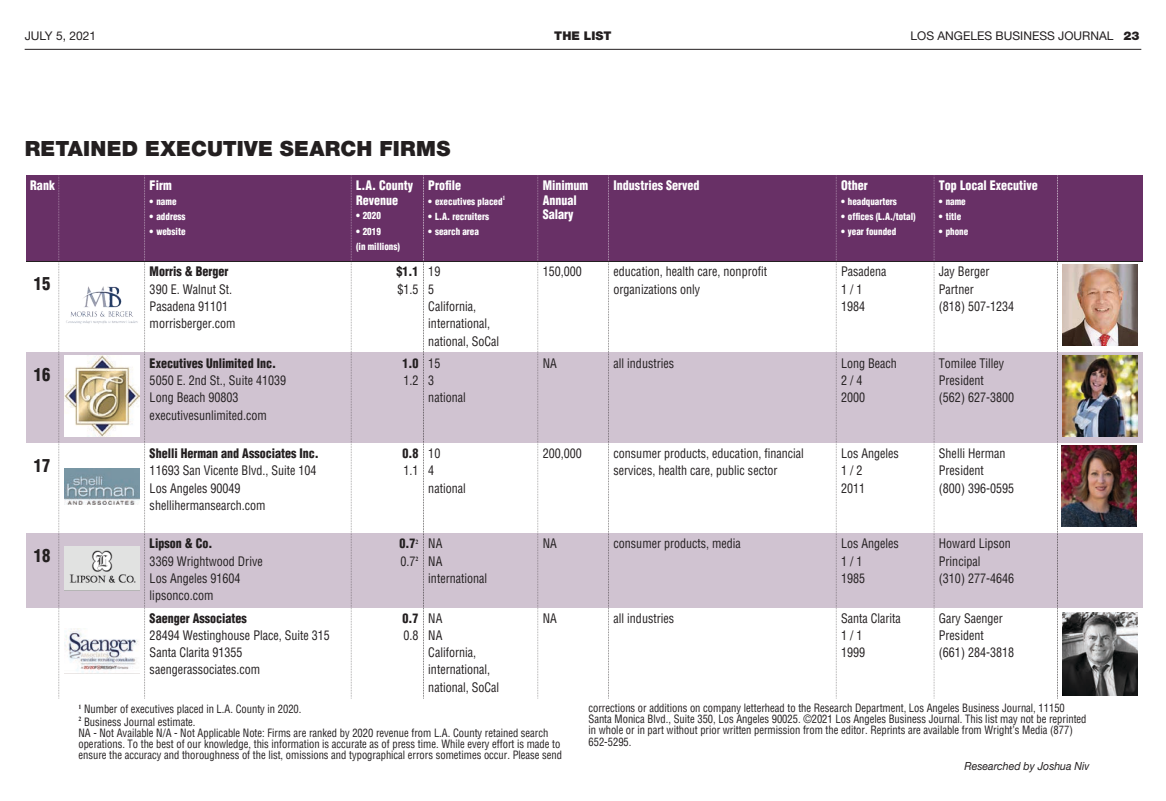
<style>
.page{position:relative;width:1166px;height:801px;background:#fff}
.page>*{position:absolute;margin:0;border:0;box-sizing:border-box;transform-origin:0 0}
.t1{font:900 21px "Helvetica Neue LT Std";letter-spacing:.015em;color:#231f20}
.t2{font:17.55px "Helvetica";color:#231f20;scale:.94 1}
.t3{font:12.75px/17.2px "Helvetica";color:#231f20;scale:.94 1}
.t4{font:12.75px/14.4px "Helvetica";color:#fff;scale:.94 1}
.t5{font:12px "Helvetica Neue LT Std";color:#231f20}
.t6{font:900 12px "Helvetica Neue LT Std";color:#231f20}
.t7{font:11.25px/11.2px "Helvetica";color:#231f20;scale:.94 1}
.t8{font:italic 11.25px "Helvetica Neue LT Std";color:#231f20;scale:.94 1}
.t9{font:9.6px/15.1px "Helvetica";color:#fff;scale:.94 1}
.t10{font:700 6.45px "Times New Roman";color:#fff;scale:.94 1}
.s1{font-weight:900}
</style>
<div class="page">
<hr style="left:25px;top:49px;width:1116px;height:1px;background:#231f20">
<div style="left:26px;top:175px;width:33px;height:86px;background:#683066"></div>
<div style="left:59px;top:175px;width:86px;height:86px;background:#683066"></div>
<div style="left:144px;top:175px;width:207px;height:86px;background:#683066"></div>
<div style="left:351px;top:175px;width:73px;height:86px;background:#683066"></div>
<div style="left:423px;top:175px;width:115px;height:86px;background:#683066"></div>
<div style="left:537px;top:175px;width:72px;height:86px;background:#683066"></div>
<div style="left:608px;top:175px;width:228px;height:86px;background:#683066"></div>
<div style="left:835px;top:175px;width:99px;height:86px;background:#683066"></div>
<div style="left:933px;top:175px;width:124px;height:86px;background:#683066"></div>
<div style="left:1057px;top:175px;width:85px;height:86px;background:#683066"></div>
<div style="left:26px;top:353px;width:33px;height:90px;background:#d0c3d1"></div>
<svg style="left:60px;top:353px;width:84px;height:90px;background:#d6cbd7"></svg>
<div style="left:144px;top:353px;width:207px;height:90px;background:#d0c3d1"></div>
<div style="left:351px;top:353px;width:73px;height:90px;background:#d0c3d1"></div>
<div style="left:423px;top:353px;width:115px;height:90px;background:#d0c3d1"></div>
<div style="left:537px;top:353px;width:72px;height:90px;background:#d0c3d1"></div>
<div style="left:608px;top:353px;width:228px;height:90px;background:#d0c3d1"></div>
<div style="left:835px;top:353px;width:99px;height:90px;background:#d0c3d1"></div>
<div style="left:933px;top:353px;width:124px;height:90px;background:#d0c3d1"></div>
<svg style="left:1058px;top:353px;width:84px;height:90px;background:#c5b9c0"></svg>
<div style="left:26px;top:533px;width:33px;height:74px;background:#d0c3d1"></div>
<div style="left:59px;top:533px;width:86px;height:74px;background:#d0c3d1"></div>
<div style="left:144px;top:533px;width:207px;height:74px;background:#d0c3d1"></div>
<div style="left:351px;top:533px;width:73px;height:74px;background:#d0c3d1"></div>
<div style="left:423px;top:533px;width:115px;height:74px;background:#d0c3d1"></div>
<div style="left:537px;top:533px;width:72px;height:74px;background:#d0c3d1"></div>
<div style="left:608px;top:533px;width:228px;height:74px;background:#d0c3d1"></div>
<div style="left:835px;top:533px;width:99px;height:74px;background:#d0c3d1"></div>
<div style="left:933px;top:533px;width:124px;height:74px;background:#d0c3d1"></div>
<div style="left:1057px;top:533px;width:85px;height:74px;background:#d0c3d1"></div>
<hr style="left:26px;top:261px;width:1116px;height:1px;background:#231f20">
<svg style="left:59px;top:177px;width:1px;height:520px"></svg>
<svg style="left:144px;top:176px;width:1px;height:522px"></svg>
<svg style="left:351px;top:176px;width:1px;height:522px"></svg>
<svg style="left:423px;top:176px;width:1px;height:522px"></svg>
<svg style="left:537px;top:177px;width:1px;height:521px"></svg>
<svg style="left:608px;top:176px;width:1px;height:522px"></svg>
<svg style="left:835px;top:177px;width:1px;height:519px"></svg>
<svg style="left:933px;top:177px;width:1px;height:520px"></svg>
<svg style="left:1057px;top:176px;width:1px;height:522px"></svg>
<img style="left:66px;top:286px;width:72px;height:38px">
<img style="left:64px;top:356px;width:75px;height:80px">
<img style="left:1062px;top:356px;width:75px;height:80px">
<img style="left:64px;top:468px;width:75px;height:36px">
<img style="left:64px;top:546px;width:75px;height:45px">
<img style="left:64px;top:628px;width:75px;height:45px">
<img style="left:1062px;top:265px;width:75px;height:80px">
<img style="left:1061px;top:446px;width:75px;height:80px">
<img style="left:1062px;top:612px;width:75px;height:83px">
<p class="t5" style="left:25px;top:29px;width:73px">JULY 5, 2021</p>
<p class="t6" style="left:554px;top:29px;width:59px">THE LIST</p>
<p class="t5" style="left:910px;top:29px;width:230px">LOS ANGELES BUSINESS JOURNAL <span class="s1">23</span></p>
<h1 class="t1" style="left:25px;top:136px;width:427px">RETAINED EXECUTIVE SEARCH FIRMS</h1>
<p class="t4" style="left:30px;top:178px;width:28px">Rank</p>
<p class="t4" style="left:150px;top:178px;width:25px">Firm</p>
<p class="t9" style="left:150px;top:194px;width:30px">• name</p>
<p class="t9" style="left:150px;top:209px;width:40px">• address</p>
<p class="t9" style="left:150px;top:224px;width:40px">• website</p>
<p class="t4" style="left:356px;top:178px;width:62px">L.A. County<br>Revenue</p>
<p class="t9" style="left:356px;top:208px;width:28px">• 2020</p>
<p class="t9" style="left:356px;top:223px;width:48px">• 2019<br>(in millions)</p>
<p class="t4" style="left:428px;top:178px;width:36px">Profile</p>
<p class="t9" style="left:428px;top:194px;width:80px">• executives placed</p>
<p class="t10" style="left:502px;top:193px;width:5px">1</p>
<p class="t9" style="left:428px;top:209px;width:66px">• L.A. recruiters</p>
<p class="t9" style="left:428px;top:224px;width:55px">• search area</p>
<p class="t4" style="left:543px;top:178px;width:50px">Minimum<br>Annual<br>Salary</p>
<p class="t4" style="left:613px;top:178px;width:93px">Industries Served</p>
<p class="t4" style="left:841px;top:178px;width:30px">Other</p>
<p class="t9" style="left:841px;top:194px;width:61px">• headquarters</p>
<p class="t9" style="left:841px;top:209px;width:81px">• offices (L.A./total)</p>
<p class="t9" style="left:841px;top:224px;width:60px">• year founded</p>
<p class="t4" style="left:939px;top:178px;width:107px">Top Local Executive</p>
<p class="t9" style="left:939px;top:194px;width:30px">• name</p>
<p class="t9" style="left:939px;top:209px;width:25px">• title</p>
<p class="t9" style="left:939px;top:224px;width:33px">• phone</p>
<h2 class="t2" style="left:34px;top:272px;width:19px">15</h2>
<p class="t3" style="left:150px;top:263px;width:93px">Morris &amp; Berger<br>390 E. Walnut St.<br>Pasadena 91101 morrisberger.com</p>
<p class="t3" style="left:396px;top:263px;width:25px">$1.1 $1.5</p>
<p class="t3" style="left:428px;top:263px;width:77px">19<br>5<br>California, international, national, SoCal</p>
<p class="t3" style="left:543px;top:263px;width:43px">150,000</p>
<p class="t3" style="left:613px;top:263px;width:165px">education, health care, nonprofit organizations only</p>
<p class="t3" style="left:841px;top:263px;width:50px">Pasadena<br>1 / 1<br>1984</p>
<p class="t3" style="left:939px;top:263px;width:82px">Jay Berger<br>Partner<br>(818) 507-1234</p>
<h2 class="t2" style="left:34px;top:364px;width:19px">16</h2>
<p class="t3" style="left:150px;top:354px;width:147px">Executives Unlimited Inc.<br>5050 E. 2nd St., Suite 41039<br>Long Beach 90803 executivesunlimited.com</p>
<p class="t3" style="left:402px;top:354px;width:19px">1.0<br>1.2</p>
<p class="t3" style="left:428px;top:354px;width:41px">15<br>3 national</p>
<p class="t3" style="left:543px;top:354px;width:16px">NA</p>
<p class="t3" style="left:613px;top:354px;width:66px">all industries</p>
<p class="t3" style="left:841px;top:354px;width:61px">Long Beach<br>2 / 4<br>2000</p>
<p class="t3" style="left:939px;top:354px;width:82px">Tomilee Tilley<br>President<br>(562) 627-3800</p>
<h2 class="t2" style="left:34px;top:454px;width:19px">17</h2>
<p class="t3" style="left:150px;top:444px;width:182px">Shelli Herman and Associates Inc.<br>11693 San Vicente Blvd., Suite 104<br>Los Angeles 90049 shellihermansearch.com</p>
<p class="t3" style="left:402px;top:444px;width:19px">0.8<br>1.1</p>
<p class="t3" style="left:428px;top:445px;width:41px">10<br>4 national</p>
<p class="t3" style="left:543px;top:445px;width:43px">200,000</p>
<p class="t3" style="left:613px;top:445px;width:204px">consumer products, education, financial services, health care, public sector</p>
<p class="t3" style="left:841px;top:445px;width:63px">Los Angeles<br>1 / 2<br>2011</p>
<p class="t3" style="left:939px;top:445px;width:82px">Shelli Herman<br>President<br>(800) 396-0595</p>
<h2 class="t2" style="left:34px;top:544px;width:19px">18</h2>
<p class="t3" style="left:150px;top:535px;width:122px">Lipson &amp; Co.<br>3369 Wrightwood Drive<br>Los Angeles 91604 lipsonco.com</p>
<p class="t3" style="left:399px;top:535px;width:22px">0.7<sup>2<br></sup>0.7<sup>2</sup></p>
<p class="t3" style="left:428px;top:535px;width:64px">NA<br>NA international</p>
<p class="t3" style="left:543px;top:535px;width:16px">NA</p>
<p class="t3" style="left:613px;top:535px;width:137px">consumer products, media</p>
<p class="t3" style="left:841px;top:535px;width:63px">Los Angeles<br>1 / 1<br>1985</p>
<p class="t3" style="left:939px;top:535px;width:82px">Howard Lipson<br>Principal<br>(310) 277-4646</p>
<p class="t3" style="left:150px;top:609px;width:193px">Saenger Associates<br>28494 Westinghouse Place, Suite 315<br>Santa Clarita 91355 saengerassociates.com</p>
<p class="t3" style="left:402px;top:609px;width:19px">0.7<br>0.8</p>
<p class="t3" style="left:428px;top:609px;width:77px">NA<br>NA<br>California, international, national, SoCal</p>
<p class="t3" style="left:543px;top:609px;width:16px">NA</p>
<p class="t3" style="left:613px;top:609px;width:66px">all industries</p>
<p class="t3" style="left:841px;top:609px;width:65px">Santa Clarita<br>1 / 1<br>1999</p>
<p class="t3" style="left:939px;top:609px;width:82px">Gary Saenger<br>President<br>(661) 284-3818</p>
<p class="t7" style="left:78px;top:703px;width:239px;line-height:12.3px"><sup>1</sup> Number of executives placed in L.A. County in 2020.<br><sup>2</sup> Business Journal estimate.</p>
<p class="t7" style="left:78px;top:727px;width:516px">NA - Not Available N/A - Not Applicable Note: Firms are ranked by 2020 revenue from L.A. County retained search operations. To the best of our knowledge, this information is accurate as of press time. While every effort is made to ensure the accuracy and thoroughness of the list, omissions and typographical errors sometimes occur. Please send</p>
<p class="t7" style="left:588px;top:702px;width:531px">corrections or additions on company letterhead to the Research Department, Los Angeles Business Journal, 11150<br>Santa Monica Blvd., Suite 350, Los Angeles 90025. ©2021 Los Angeles Business Journal. This list may not be reprinted in whole or in part without prior written permission from the editor. Reprints are available from Wright’s Media (877)<br>652-5295.</p>
<p class="t8" style="left:964px;top:759px;width:134px">Researched by Joshua Niv</p>
</div>
